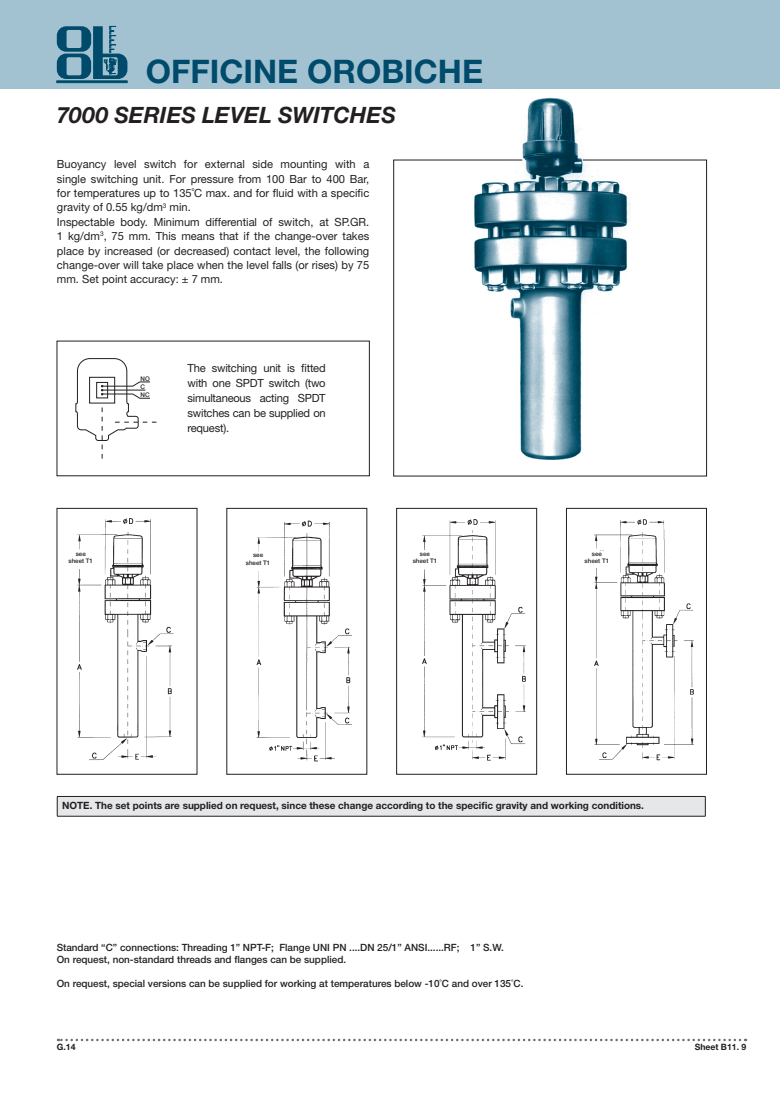
<style>
.page{position:relative;width:780px;height:1099px;background:#fff}
.page>*{position:absolute;margin:0;border:0;box-sizing:border-box;transform-origin:0 0}
.t1{font:700 32.5px "Helvetica Neue LT Std";color:#004b6c}
.t2{font:italic 700 22.5px "Helvetica Neue LT Std";color:#231f20}
.t3{font:11.25px/14.4px "Helvetica Neue LT Std";color:#231f20}
.t4{font:500 10px/12px "Helvetica Neue LT Std";color:#231f20}
.t5{font:700 10px "Helvetica Neue LT Std";color:#231f20}
.t6{font:700 8.75px "Helvetica Neue LT Std";color:#231f20}
.t7{font:500 6.25px/7.5px "Helvetica Neue LT Std";color:#231f20;text-align:center}
.t8{font:500 6.25px/8.1px "Helvetica Neue";color:#231f20}
</style>
<div class="page">
<div style="left:0;top:0;width:780px;height:89px;background:#a3c2d1"></div>
<svg style="left:58px;top:1038px;width:688px;height:3px"></svg>
<hr style="left:57px;top:81px;width:70px;height:2px;background:#004b6c">
<svg style="left:57px;top:26px;width:70px;height:53px"></svg>
<img style="left:512px;top:95px;width:71px;height:64px">
<svg style="left:393px;top:159px;width:314px;height:317px"></svg>
<svg style="left:75px;top:358px;width:81px;height:100px"></svg>
<div style="left:396px;top:508px;width:141px;height:266px;border:1px solid #231f20"></div>
<div style="left:566px;top:508px;width:140px;height:266px;border:1px solid #231f20"></div>
<div style="left:57px;top:796px;width:648px;height:20px;background:#e6e7e9"></div>
<hr style="left:57px;top:796px;width:648px;height:1px;background:#231f20">
<svg style="left:57px;top:797px;width:1px;height:19px"></svg>
<svg style="left:705px;top:796px;width:1px;height:20px"></svg>
<hr style="left:57px;top:816px;width:648px;height:1px;background:#231f20">
<img style="left:77px;top:518px;width:97px;height:242px">
<img style="left:256px;top:520px;width:96px;height:242px">
<img style="left:422px;top:519px;width:104px;height:242px">
<img style="left:594px;top:519px;width:100px;height:241px">
<div style="left:60px;top:551px;width:41px;height:16px;background:#fff"></div>
<div style="left:238px;top:553px;width:40px;height:16px;background:#fff"></div>
<div style="left:404px;top:551px;width:41px;height:16px;background:#fff"></div>
<div style="left:576px;top:551px;width:41px;height:16px;background:#fff"></div>
<h1 class="t1" style="left:146px;top:51px;width:338px">OFFICINE OROBICHE</h1>
<h2 class="t2" style="left:57px;top:101px;width:340px">7000 SERIES LEVEL SWITCHES</h2>
<p class="t3" style="left:57px;top:157px;width:314px">Buoyancy level switch for external side mounting with a single switching unit. For pressure from 100 Bar to 400 Bar, for temperatures up to 135˚C max. and for fluid with a specific gravity of 0.55 kg/dm<sup>3</sup> min.<br>Inspectable body. Minimum differential of switch, at SP.GR.<br>1 kg/dm<sup>3</sup>, 75 mm. This means that if the change-over takes place by increased (or decreased) contact level, the following change-over will take place when the level falls (or rises) by 75 mm. Set point accuracy: ± 7 mm.</p>
<p class="t8" style="left:140px;top:374px;width:11px">NO<br>C<br>NC</p>
<p class="t3" style="left:187px;top:360px;width:140px;line-height:15.1px;text-align:justify">The switching unit is fitted with one SPDT switch (two simultaneous acting SPDT switches can be supplied on request).</p>
<p class="t7" style="left:68px;top:549px;width:26px">see sheet T1</p>
<p class="t7" style="left:246px;top:551px;width:26px">see sheet T1</p>
<p class="t7" style="left:413px;top:549px;width:26px">see sheet T1</p>
<p class="t7" style="left:584px;top:549px;width:26px">see sheet T1</p>
<p class="t5" style="left:62px;top:798px;width:583px">NOTE. The set points are supplied on request, since these change according to the specific gravity and working conditions.</p>
<p class="t4" style="left:57px;top:941px;width:448px">Standard “C” connections: Threading 1” NPT-F; Flange UNI PN ....DN 25/1” ANSI......RF; 1” S.W.<br>On request, non-standard threads and flanges can be supplied.</p>
<p class="t4" style="left:57px;top:977px;width:468px">On request, special versions can be supplied for working at temperatures below -10˚C and over 135˚C.</p>
<p class="t6" style="left:57px;top:1041px;width:20px">G.14</p>
<p class="t6" style="left:694px;top:1041px;width:53px">Sheet B11. 9</p>
</div>
